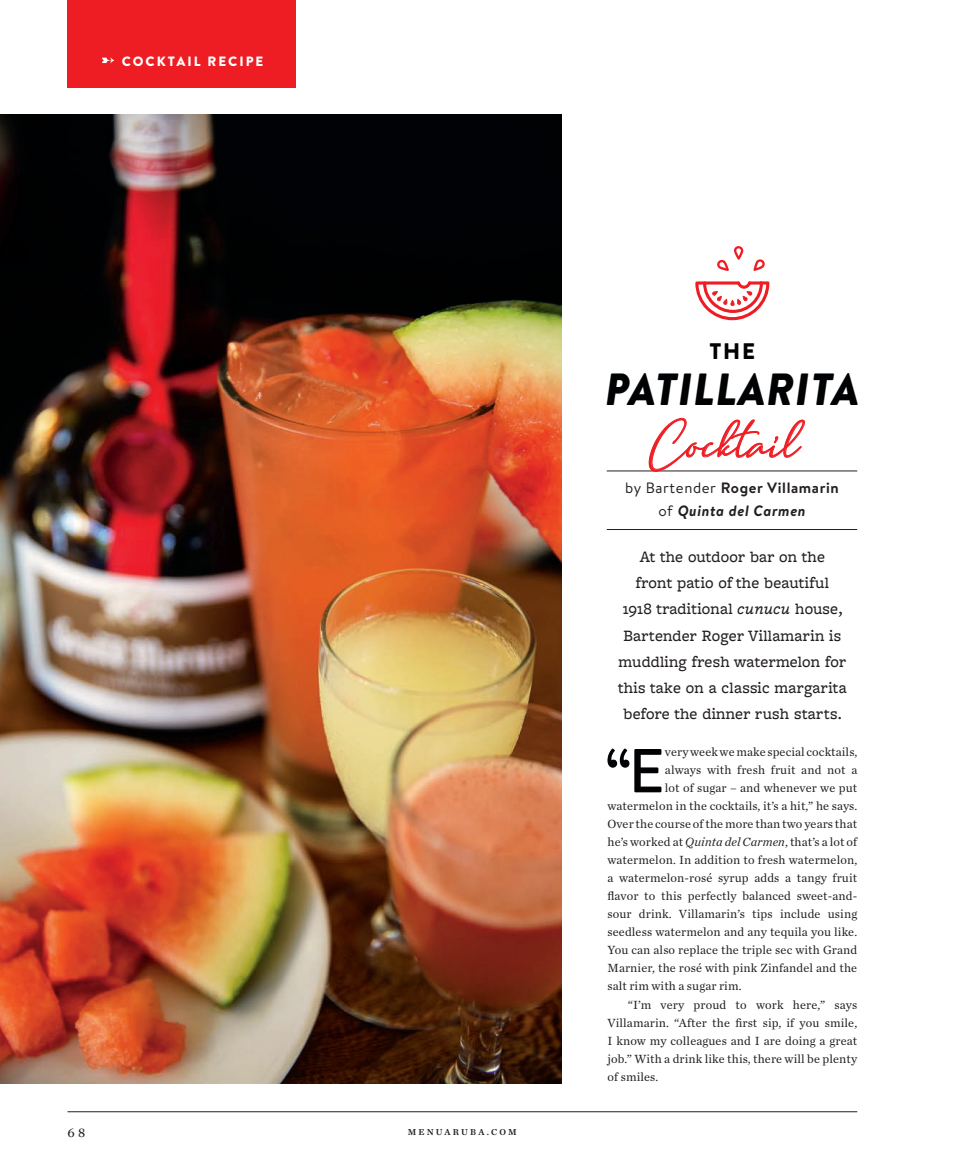
<style>
.page{position:relative;width:972px;height:1175px;background:#fff}
.page>*{position:absolute;margin:0;border:0;box-sizing:border-box;transform-origin:0 0}
.t1{font:500 61.8px "Brandon Text";color:#010203}
.t2{font:47.4px "Clarityfree";color:#ee1d23}
.t3{font:italic 900 45px "Brandon Text";letter-spacing:.02em;color:#010203}
.t4{font:900 22.5px "Brandon Text";color:#010203}
.t5{font:500 16.5px/26.2px "Freight Macro Pro";letter-spacing:.01em;color:#231f20;text-align:center}
.t6{font:700 15px/22.5px "Brandon Text";letter-spacing:.04em;color:#231f20;text-align:center}
.t7{font:900 13.5px "Brandon Text";letter-spacing:.15em;color:#fff}
.t8{font:13.5px "Chronicle Text G1";color:#231f20}
.t9{font:12.3px/18px "Chronicle Text G1";letter-spacing:.01em;color:#231f20;text-align:justify}
.t10{font:9px "Chronicle Text G1 Semi";letter-spacing:.24em;color:#231f20}
.s1{font-weight:400}
.s2{font-style:italic}
</style>
<div class="page">
<hr style="left:68px;top:1111px;width:789px;height:1px;background:#231f20">
<img style="left:0;top:114px;width:562px;height:969px">
<div style="left:68px;top:0;width:228px;height:88px;background:#ee1d23"></div>
<svg style="left:102px;top:57px;width:12px;height:6px"></svg>
<hr style="left:607px;top:471px;width:250px;height:1px;background:#231f20">
<hr style="left:607px;top:529px;width:250px;height:1px;background:#231f20">
<svg style="left:649px;top:418px;width:156px;height:53px"></svg>
<svg style="left:695px;top:281px;width:74px;height:39px"></svg>
<svg style="left:717px;top:246px;width:26px;height:25px"></svg>
<svg style="left:753px;top:259px;width:12px;height:12px"></svg>
<p class="t7" style="left:122px;top:52px;width:143px">COCKTAIL RECIPE</p>
<p class="t8" style="left:68px;top:1122px;width:19px">68</p>
<p class="t10" style="left:408px;top:1125px;width:110px">MENUARUBA.COM</p>
<p class="t4" style="left:709px;top:335px;width:47px">THE</p>
<p class="t3" style="left:605px;top:357px;width:256px">PATILLARITA</p>
<p class="t2" style="left:652px;top:415px;width:151px">Cocktail</p>
<p class="t6" style="left:625px;top:476px;width:215px"><span class="s1">by Bartender</span> Roger Villamarin <span class="s1">of</span> <span class="s2">Quinta del Carmen</span></p>
<p class="t5" style="left:618px;top:542px;width:230px">At the outdoor bar on the<br>front patio of the beautiful<br>1918 traditional <span class="s2">cunucu</span> house,<br>Bartender Roger Villamarin is muddling fresh watermelon for this take on a classic margarita before the dinner rush starts.</p>
<p class="t1" style="left:605px;top:728px;width:61px">“E</p>
<p class="t9" style="left:665px;top:742px;width:194px">very week we make special cocktails,</p>
<p class="t9" style="left:665px;top:760px;width:194px">always with fresh fruit and not a</p>
<p class="t9" style="left:665px;top:778px;width:194px">lot of sugar – and whenever we put</p>
<p class="t9" style="left:608px;top:796px;width:251px">watermelon in the cocktails, it’s a hit,” he says.</p>
<p class="t9" style="left:608px;top:814px;width:251px">Over the course of the more than two years that</p>
<p class="t9" style="left:608px;top:832px;width:251px">he’s worked at <span class="s2">Quinta del Carmen</span>, that’s a lot of</p>
<p class="t9" style="left:608px;top:850px;width:251px">watermelon. In addition to fresh watermelon,</p>
<p class="t9" style="left:608px;top:868px;width:251px">a watermelon-rosé syrup adds a tangy fruit</p>
<p class="t9" style="left:608px;top:886px;width:251px">flavor to this perfectly balanced sweet-and-</p>
<p class="t9" style="left:608px;top:904px;width:251px">sour drink. Villamarin’s tips include using</p>
<p class="t9" style="left:608px;top:922px;width:251px">seedless watermelon and any tequila you like.</p>
<p class="t9" style="left:608px;top:940px;width:251px">You can also replace the triple sec with Grand</p>
<p class="t9" style="left:608px;top:958px;width:251px">Marnier, the rosé with pink Zinfandel and the</p>
<p class="t9" style="left:608px;top:976px;width:136px">salt rim with a sugar rim.</p>
<p class="t9" style="left:608px;top:994px;width:251px;text-indent:20px">“I’m very proud to work here,” says Villamarin. “After the first sip, if you smile, I know my colleagues and I are doing a great job.” With a drink like this, there will be plenty of smiles.</p>
</div>
